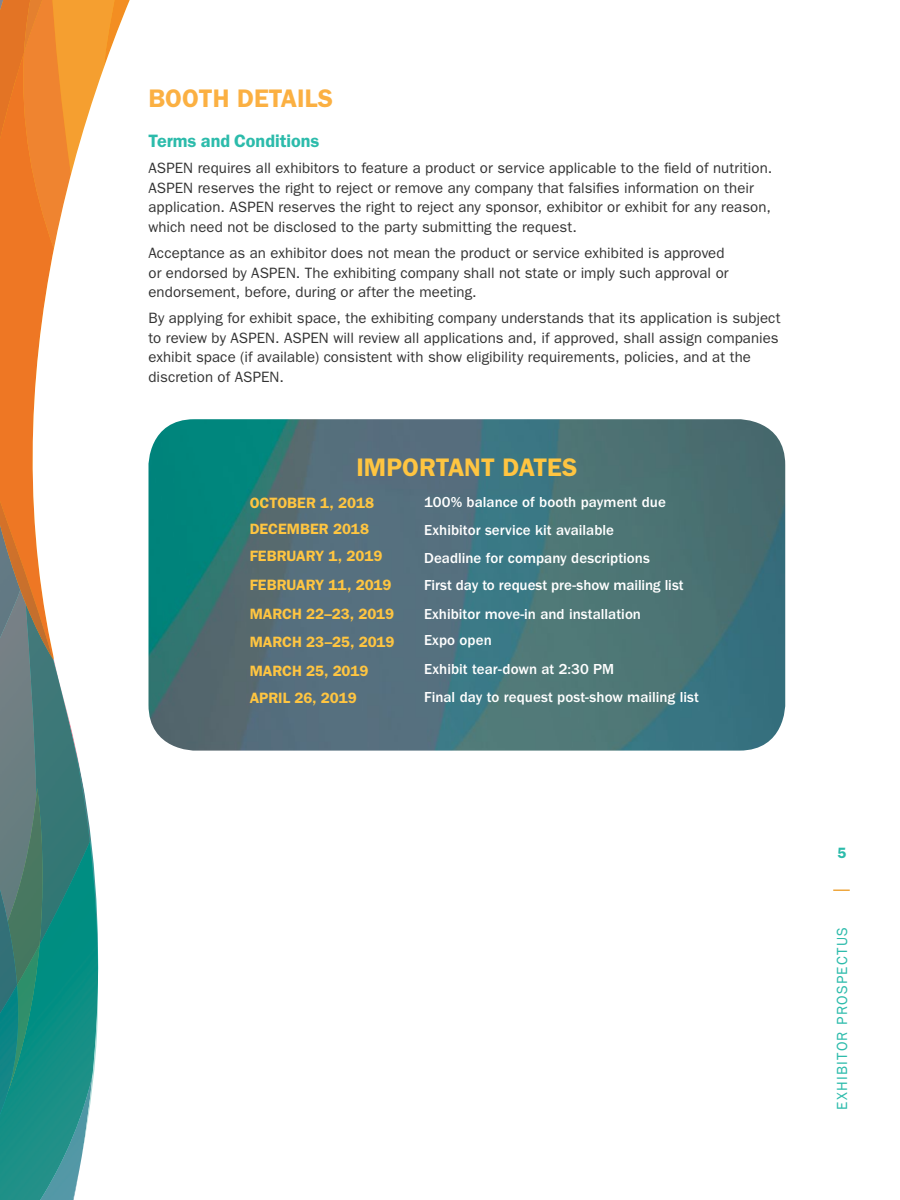
<style>
.page{position:relative;width:900px;height:1200px;background:#fff}
.page>*{position:absolute;margin:0;border:0;box-sizing:border-box;transform-origin:0 0}
.HeadersOrange{font:600 25.5px "ITC Franklin Gothic Std";color:#ffc541}
.HeadersOrange-2{font:600 25.5px "ITC Franklin Gothic Std";color:#fbb042}
.Teal_Subhead{font:600 18px "ITC Franklin Gothic Std";color:#2cbbab}
.Body{font:15px/19.5px "ITC Franklin Gothic Std";letter-spacing:.005em;color:#333}
.Table_body{font:500 15px/27.8px "ITC Franklin Gothic Std";letter-spacing:.005em;color:#fff}
.Table_-_orange{font:600 15px "ITC Franklin Gothic Std";letter-spacing:-.005em;color:#ffc541}
.t1{font:15px "Franklin Gothic";letter-spacing:.09em;color:#2cbbab}
.t2{font:600 15px "Franklin Gothic";color:#2cbbab}
</style>
<div class="page">
<svg style="left:833px;top:890px;width:17px;height:1px"></svg>
<svg style="left:53px;top:0;width:77px;height:974px"></svg>
<img style="left:7px;top:842px;width:91px;height:358px">
<img style="left:20px;top:985px;width:20px;height:107px">
<img style="left:7px;top:985px;width:13px;height:182px">
<div style="left:7px;top:659px;width:19px;height:160px;background:#6e7f82"></div>
<img style="left:7px;top:659px;width:13px;height:31px">
<img style="left:26px;top:604px;width:64px;height:341px">
<img style="left:8px;top:788px;width:39px;height:197px">
<img style="left:7px;top:819px;width:10px;height:232px">
<img style="left:0;top:0;width:53px;height:659px">
<img style="left:24px;top:0;width:26px;height:53px">
<img style="left:0;top:374px;width:7px;height:826px">
<img style="left:82px;top:980px;width:16px;height:176px">
<img style="left:148px;top:419px;width:637px;height:332px">
<p class="HeadersOrange-2" style="left:148px;top:84px;width:186px">BOOTH DETAILS</p>
<p class="Teal_Subhead" style="left:148px;top:130px;width:173px">Terms and Conditions</p>
<p class="Body" style="left:148px;top:159px;width:625px">ASPEN requires all exhibitors to feature a product or service applicable to the field of nutrition.<br>ASPEN reserves the right to reject or remove any company that falsifies information on their application. ASPEN reserves the right to reject any sponsor, exhibitor or exhibit for any reason, which need not be disclosed to the party submitting the request.</p>
<p class="Body" style="left:148px;top:244px;width:582px">Acceptance as an exhibitor does not mean the product or service exhibited is approved or endorsed by ASPEN. The exhibiting company shall not state or imply such approval or endorsement, before, during or after the meeting.</p>
<p class="Body" style="left:148px;top:309px;width:633px">By applying for exhibit space, the exhibiting company understands that its application is subject to review by ASPEN. ASPEN will review all applications and, if approved, shall assign companies exhibit space (if available) consistent with show eligibility requirements, policies, and at the discretion of ASPEN.</p>
<p class="HeadersOrange" style="left:356px;top:452px;width:223px">IMPORTANT DATES</p>
<p class="Table_-_orange" style="left:250px;top:494px;width:126px">OCTOBER 1, 2018</p>
<p class="Table_-_orange" style="left:250px;top:520px;width:121px">DECEMBER 2018</p>
<p class="Table_-_orange" style="left:250px;top:547px;width:134px">FEBRUARY 1, 2019</p>
<p class="Table_-_orange" style="left:250px;top:576px;width:143px">FEBRUARY 11, 2019</p>
<p class="Table_-_orange" style="left:250px;top:605px;width:146px">MARCH 22–23, 2019</p>
<p class="Table_-_orange" style="left:250px;top:633px;width:146px">MARCH 23–25, 2019</p>
<p class="Table_-_orange" style="left:250px;top:662px;width:120px">MARCH 25, 2019</p>
<p class="Table_-_orange" style="left:250px;top:689px;width:109px">APRIL 26, 2019</p>
<p class="Table_body" style="left:424px;top:488px;width:261px">100% balance of booth payment due Exhibitor service kit available<br>Deadline for company descriptions<br>First day to request pre-show mailing list</p>
<p class="Table_body" style="left:424px;top:600px;width:219px;line-height:26.8px">Exhibitor move-in and installation<br>Expo open</p>
<p class="Table_body" style="left:424px;top:655px;width:276px">Exhibit tear-down at 2:30 PM<br>Final day to request post-show mailing list</p>
<p class="t2" style="left:837px;top:844px;width:10px">5</p>
<p class="t1" style="left:833px;top:1110px;width:184px;rotate:-90deg">EXHIBITOR PROSPECTUS</p>
</div>
